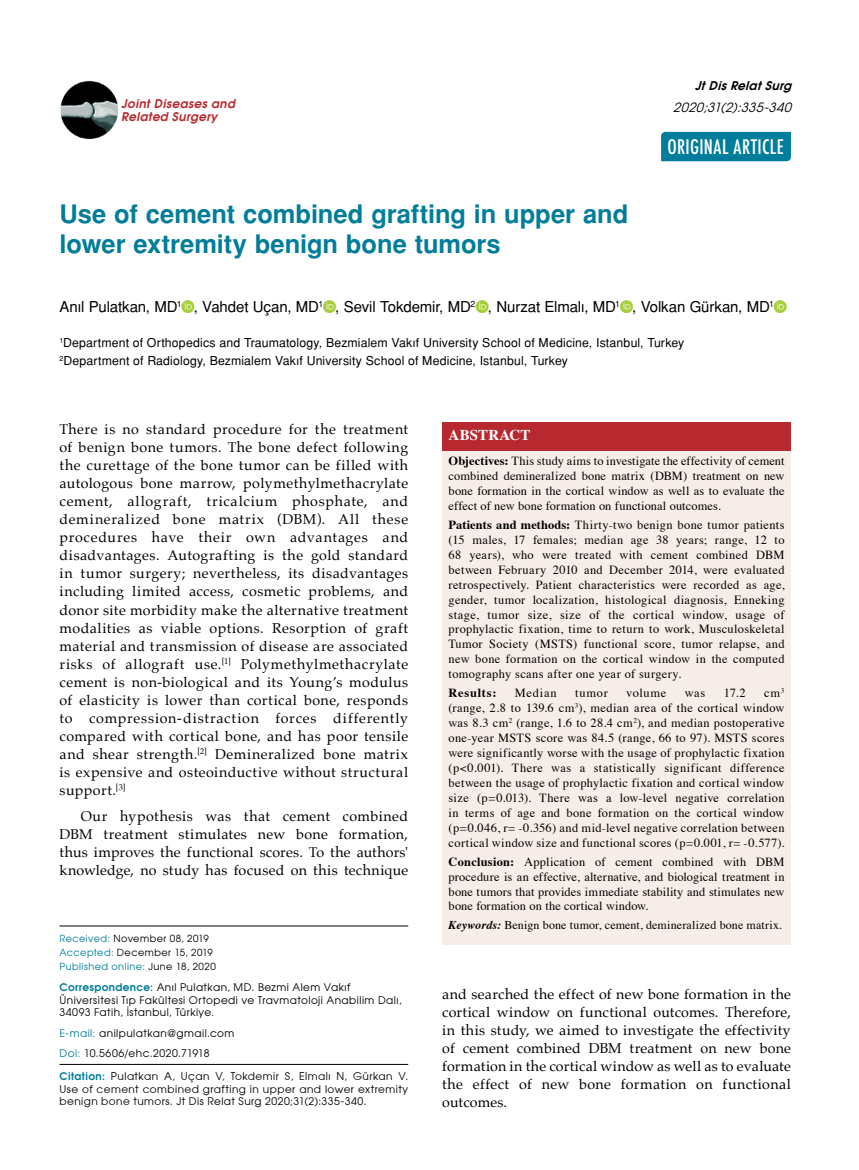
<style>
.page{position:relative;width:859px;height:1170px;background:#fff}
.page>*{position:absolute;margin:0;border:0;box-sizing:border-box;transform-origin:0 0}
.t1{font:700 25.5px/30.6px "Helvetica Tr";letter-spacing:-.005em;color:#007d9a}
.t2{font:500 condensed 19.5px "Futura";letter-spacing:.02em;color:#fff}
.t3{font:15px "Helvetica Normal Tr";letter-spacing:-.01em;color:#000}
.t4{font:700 15px "Times";letter-spacing:.01em;color:#fff}
.t5{font:14.25px/18px "Palatino";letter-spacing:.02em;color:#000;text-align:justify}
.t6{font:italic 12.75px "Avant Garde Tr";color:#000}
.t7{font:12.45px/14.9px "Times";letter-spacing:.02em;color:#000;text-align:justify}
.t8{font:700 12.45px "Times";letter-spacing:.065em;color:#000}
.t9{font:12.3px/18.3px "Helvetica Normal Tr";letter-spacing:.01em;color:#000}
.t10{font:12px "Times";letter-spacing:.01em;color:#000}
.t11{font:12px/13.5px "Avant Garde Bold Italic Tr";letter-spacing:.03em;color:#b8292f}
.t12{font:italic 12px "Avant Garde Bold Tr";color:#000}
.t13{font:10.5px/12.3px "Avant Garde Tr";letter-spacing:.045em;color:#000}
.t14{font:10.5px/12.6px "Avant Garde";letter-spacing:.04em;color:#000}
.t15{font:9.75px/14.4px "Avant Garde Tr";letter-spacing:.04em;color:#000}
.s1{color:#007d9a}
.s2{font-family:"Avant Garde Bold Tr";color:#007d9a}
.s3{font-family:"Avant Garde"}
.s4{font-weight:700}
.s5{font-weight:700;font-style:italic}
</style>
<div class="page">
<div style="left:661px;top:132px;width:130px;height:29px;background:#007d9a"></div>
<img style="left:60px;top:81px;width:59px;height:58px">
<hr style="left:60px;top:1064px;width:348px;height:1px;background:#000">
<hr style="left:60px;top:925px;width:348px;height:1px;background:#000">
<div style="left:442px;top:449px;width:349px;height:495px;background:#f7ede8"></div>
<div style="left:442px;top:422px;width:349px;height:29px;background:#b8292f"></div>
<p class="t11" style="left:121px;top:96px;width:115px">Joint Diseases and<br>Related Surgery</p>
<h1 class="t1" style="left:60px;top:198px;width:570px">Use of cement combined grafting in upper and lower extremity benign bone tumors</h1>
<p class="t12" style="left:695px;top:77px;width:102px">JtDisRelatSurg</p>
<p class="t6" style="left:673px;top:99px;width:123px">2020;31(2):335-340</p>
<h2 class="t2" style="left:667px;top:135px;width:118px">ORIGINAL ARTICLE</h2>
<p class="t3" style="left:60px;top:297px;width:716px">Anıl Pulatkan, MD<sup>1</sup> , Vahdet Uçan, MD<sup>1</sup> , Sevil Tokdemir, MD<sup>2</sup> , Nurzat Elmalı, MD<sup>1</sup> , Volkan Gürkan, MD<sup>1</sup></p>
<p class="t9" style="left:60px;top:333px;width:626px"><sup>1</sup>Department of Orthopedics and Traumatology, Bezmialem Vakıf University School of Medicine, Istanbul, Turkey<br><sup>2</sup>Department of Radiology, Bezmialem Vakıf University School of Medicine, Istanbul, Turkey</p>
<p class="t5" style="left:60px;top:420px;width:350px">There is no standard procedure for the treatment of benign bone tumors. The bone defect following the curettage of the bone tumor can be filled with autologous bone marrow, polymethylmethacrylate cement, allograft, tricalcium phosphate, and demineralized bone matrix (DBM). All these procedures have their own advantages and disadvantages. Autografting is the gold standard in tumor surgery; nevertheless, its disadvantages including limited access, cosmetic problems, and donor site morbidity make the alternative treatment modalities as viable options. Resorption of graft material and transmission of disease are associated risks of allograft use.<sup>[1]</sup> Polymethylmethacrylate cement is non-biological and its Young’s modulus of elasticity is lower than cortical bone, responds to compression-distraction forces differently compared with cortical bone, and has poor tensile and shear strength.<sup>[2]</sup> Demineralized bone matrix is expensive and osteoinductive without structural support.<sup>[3]</sup></p>
<p class="t5" style="left:60px;top:807px;width:350px;text-indent:21px">Our hypothesis was that cement combined DBM treatment stimulates new bone formation, thus improves the functional scores. To the authors' knowledge, no study has focused on this technique</p>
<p class="t15" style="left:60px;top:930px;width:158px"><span class="s1">Received:</span> November 08, 2019<br><span class="s1">Accepted:</span> December 15, 2019<br><span class="s1">Published online:</span> June 18, 2020</p>
<p class="t13" style="left:60px;top:981px;width:344px"><span class="s2">Correspondence</span>: Anıl Pulatkan, MD. Bezmi Alem Vakıf<br>Üniversitesi Tıp Fakültesi Ortopedi ve Travmatoloji Anabilim Dalı,<br>34093 Fatih, İstanbul, Türkiye.</p>
<p class="t13" style="left:60px;top:1022px;width:176px;line-height:20.9px"><span class="s1">E-mail:</span> anilpulatkan@gmail.com<br><span class="s1">Doi:</span> 10.5606/ehc.2020.71918</p>
<p class="t14" style="left:60px;top:1069px;width:350px"><span class="s2">Citation:</span> Pulatkan A, Uçan V, Tokdemir S, Elmalı N, Gürkan V.<br>Use of cement combined grafting in upper and lower extremity</p>
<p class="t13" style="left:60px;top:1094px;width:309px"><span class="s3">benign bone tumors</span>. Jt Dis Relat Surg 2020;31(2):335-340.</p>
<p class="t4" style="left:449px;top:421px;width:83px">ABSTRACT</p>
<p class="t7" style="left:449px;top:452px;width:337px"><span class="s4">Objectives:</span> This study aims to investigate the effectivity of cement combined demineralized bone matrix (DBM) treatment on new bone formation in the cortical window as well as to evaluate the effect of new bone formation on functional outcomes.</p>
<p class="t7" style="left:449px;top:516px;width:337px"><span class="s4">Patients and methods:</span> Thirty-two benign bone tumor patients (15 males, 17 females; median age 38 years; range, 12 to 68 years), who were treated with cement combined DBM between February 2010 and December 2014, were evaluated retrospectively. Patient characteristics were recorded as age, gender, tumor localization, histological diagnosis, Enneking stage, tumor size, size of the cortical window, usage of prophylactic fixation, time to return to work, Musculoskeletal Tumor Society (MSTS) functional score, tumor relapse, and new bone formation on the cortical window in the computed tomography scans after one year of surgery.</p>
<p class="t8" style="left:449px;top:681px;width:49px">Results:</p>
<p class="t7" style="left:515px;top:684px;width:43px">Median</p>
<p class="t7" style="left:575px;top:684px;width:34px">tumor</p>
<p class="t7" style="left:626px;top:684px;width:42px">volume</p>
<p class="t7" style="left:685px;top:684px;width:22px">was</p>
<p class="t7" style="left:724px;top:684px;width:24px">17.2</p>
<p class="t7" style="left:449px;top:684px;width:337px;text-indent:315px">cm<sup>3 </sup>(range, 2.8 to 139.6 cm<sup>3</sup>), median area of the cortical window was 8.3 cm<sup>2</sup> (range, 1.6 to 28.4 cm<sup>2</sup>), and median postoperative one-year MSTS score was 84.5 (range, 66 to 97). MSTS scores were significantly worse with the usage of prophylactic fixation (p&lt;0.001). There was a statistically significant difference between the usage of prophylactic fixation and cortical window size (p=0.013). There was a low-level negative correlation in terms of age and bone formation on the cortical window (p=0.046, r= -0.356) and mid-level negative correlation between cortical window size and functional scores (p=0.001, r= -0.577).</p>
<p class="t7" style="left:449px;top:852px;width:337px"><span class="s4">Conclusion:</span> Application of cement combined with DBM procedure is an effective, alternative, and biological treatment in bone tumors that provides immediate stability and stimulates new bone formation on the cortical window.</p>
<p class="t10" style="left:449px;top:913px;width:335px"><span class="s5">Keywords:</span> Benign bone tumor, cement, demineralized bone matrix.</p>
<p class="t5" style="left:442px;top:984px;width:350px">and searched the effect of new bone formation in the cortical window on functional outcomes. Therefore, in this study, we aimed to investigate the effectivity of cement combined DBM treatment on new bone formation in the cortical window as well as to evaluate the effect of new bone formation on functional outcomes.</p>
</div>
